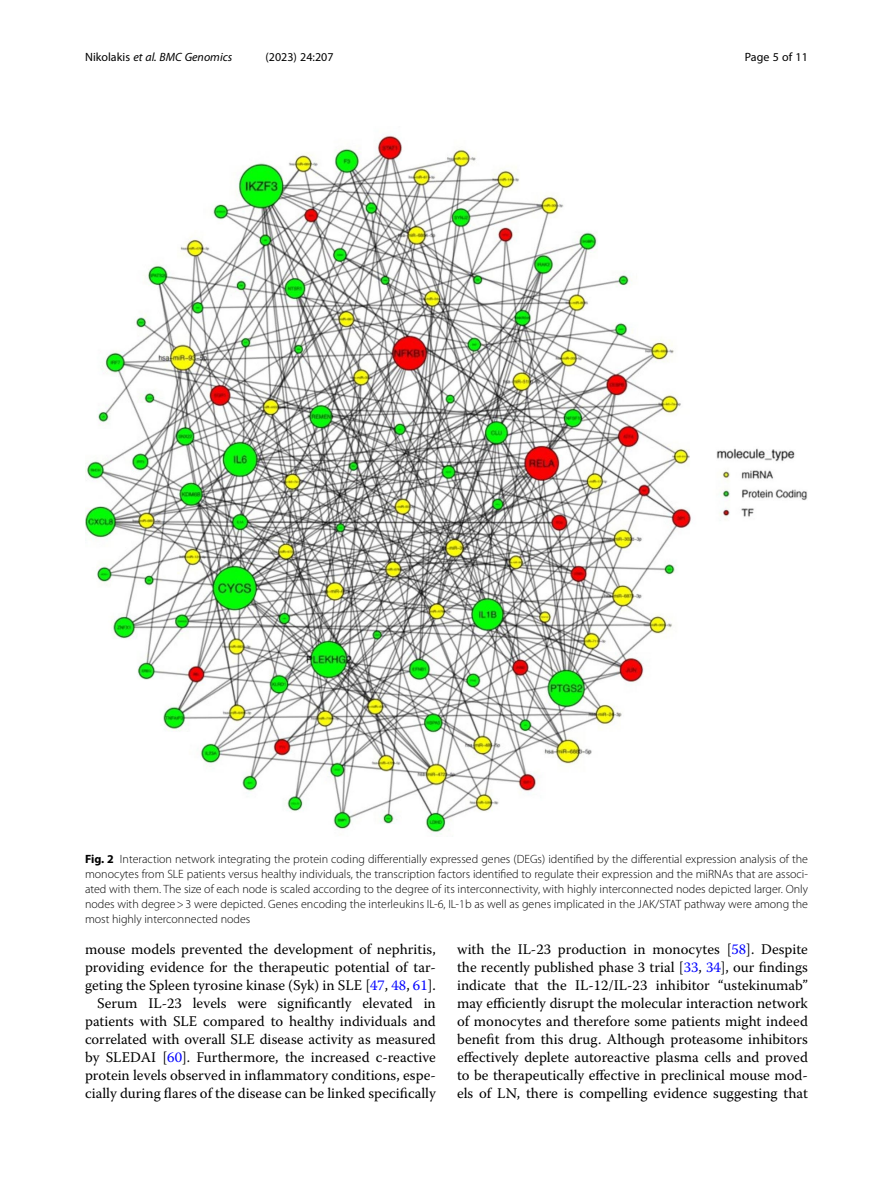
<style>
.page{position:relative;width:893px;height:1191px;background:#fff}
.page>*{position:absolute;margin:0;border:0;box-sizing:border-box;transform-origin:0 0}
.Body_Text_Indent{font:14.7px/18px "Warnock Pro";color:#000;text-align:justify}
.Figure_Caption{font:300 12px/15px "Myriad Pro";color:#000;text-align:justify}
.t1{font:italic 12px "Myriad Pro";color:#000}
.t2{font:12px "Myriad Pro";color:#000}
.s1{font-style:normal}
.s2{font-weight:700}
.s3{color:#00f}
</style>
<div class="page">
<img style="left:85px;top:134px;width:722px;height:700px">
<p class="t1" style="left:85px;top:50px;width:149px"><span class="s1">Nikolakis</span> et al. BMC Genomics</p>
<p class="t2" style="left:265px;top:50px;width:70px">(2023) 24:207</p>
<p class="t2" style="left:745px;top:50px;width:65px">Page 5 of 11</p>
<p class="Figure_Caption" style="left:85px;top:852px;width:724px"><span class="s2">Fig. 2</span> Interaction network integrating the protein coding differentially expressed genes (DEGs) identified by the differential expression analysis of the monocytes from SLE patients versus healthy individuals, the transcription factors identified to regulate their expression and the miRNAs that are associ&shy;ated with them. The size of each node is scaled according to the degree of its interconnectivity, with highly interconnected nodes depicted larger. Only nodes with degree&gt;3 were depicted. Genes encoding the interleukins IL-6, IL-1b as well as genes implicated in the JAK/STAT pathway were among the most highly interconnected nodes</p>
<p class="Body_Text_Indent" style="left:85px;top:940px;width:352px">mouse models prevented the development of nephritis, providing evidence for the therapeutic potential of tar&shy;geting the Spleen tyrosine kinase (Syk) in SLE [<span class="s3">47</span>, <span class="s3">48</span>, <span class="s3">61</span>].</p>
<p class="Body_Text_Indent" style="left:85px;top:994px;width:352px;text-indent:12px">Serum IL-23 levels were significantly elevated in patients with SLE compared to healthy individuals and correlated with overall SLE disease activity as measured by SLEDAI [<span class="s3">60</span>]. Furthermore, the increased c-reactive protein levels observed in inflammatory conditions, espe&shy;cially during flares of the disease can be linked specifically</p>
<p class="Body_Text_Indent" style="left:457px;top:940px;width:352px">with the IL-23 production in monocytes [<span class="s3">58</span>]. Despite the recently published phase 3 trial [<span class="s3">33</span>, <span class="s3">34</span>], our findings indicate that the IL-12/IL-23 inhibitor “ustekinumab” may efficiently disrupt the molecular interaction network of monocytes and therefore some patients might indeed benefit from this drug. Although proteasome inhibitors effectively deplete autoreactive plasma cells and proved to be therapeutically effective in preclinical mouse mod&shy;els of LN, there is compelling evidence suggesting that</p>
</div>
